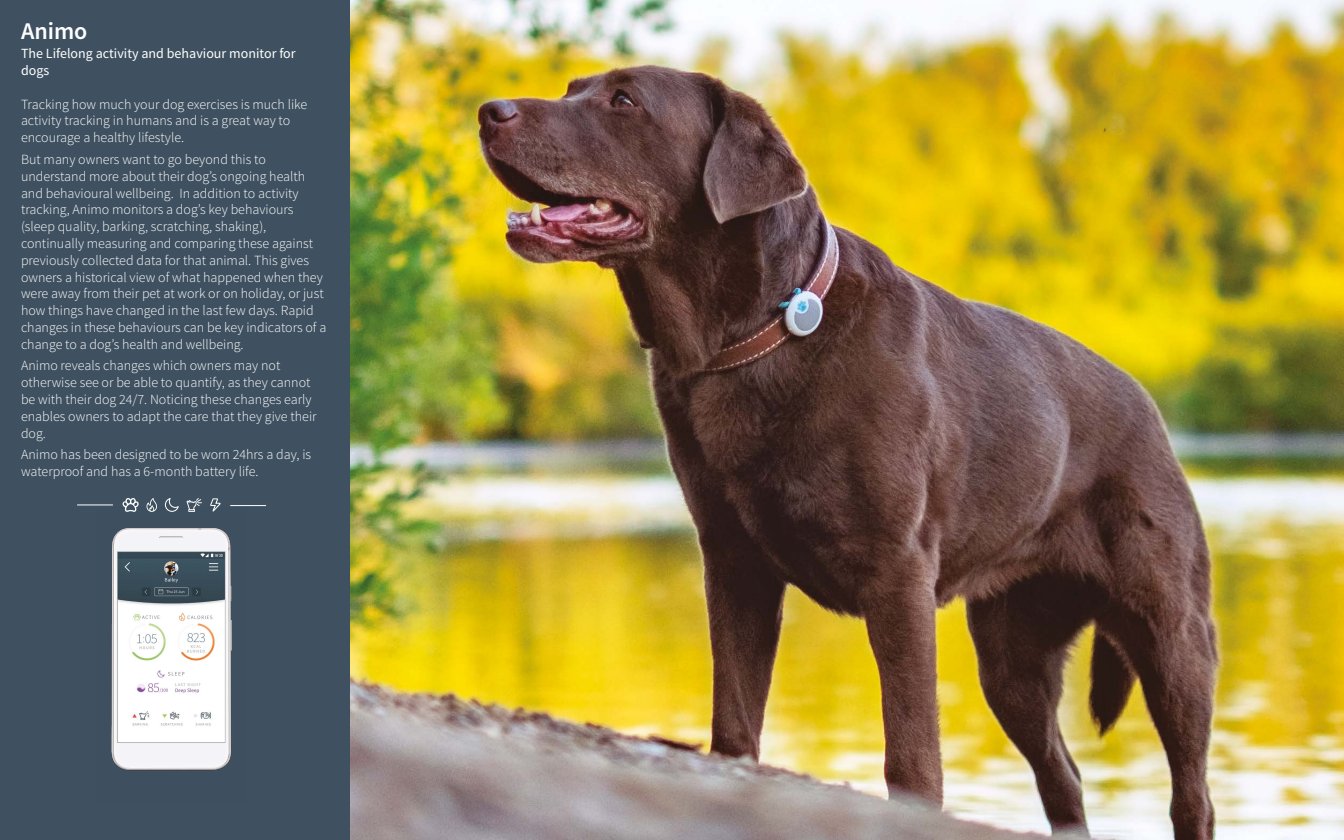
<style>
.page{position:relative;width:1344px;height:840px;background:#fff}
.page>*{position:absolute;margin:0;border:0;box-sizing:border-box;transform-origin:0 0}
.t1{font:600 23.97px "Source Sans Pro";color:#fff}
.t2{font:300 14px/16.8px "Source Sans Pro";color:#fff}
.t3{font:14px/16.8px "Source Sans Pro";color:#fff}
</style>
<div class="page">
<div style="left:0;top:0;width:350px;height:840px;background:#3f5160"></div>
<img style="left:350px;top:0;width:994px;height:840px">
<svg style="left:123px;top:498px;width:16px;height:9px"></svg>
<svg style="left:147px;top:498px;width:10px;height:9px"></svg>
<svg style="left:165px;top:498px;width:14px;height:9px"></svg>
<svg style="left:187px;top:498px;width:15px;height:9px"></svg>
<svg style="left:210px;top:498px;width:11px;height:9px"></svg>
<img style="left:111px;top:507px;width:121px;height:264px">
<hr style="left:77px;top:505px;width:36px;height:1px;background:#fff">
<hr style="left:230px;top:505px;width:36px;height:1px;background:#fff">
<h1 class="t1" style="left:21px;top:16px;width:68px">Animo</h1>
<p class="t3" style="left:21px;top:45px;width:276px">The Lifelong activity and behaviour monitor for dogs</p>
<p class="t2" style="left:21px;top:96px;width:288px">Tracking how much your dog exercises is much like activity tracking in humans and is a great way to encourage a healthy lifestyle.</p>
<p class="t2" style="left:21px;top:151px;width:307px">But many owners want to go beyond this to understand more about their dog’s ongoing health and behavioural wellbeing. In addition to activity tracking, Animo monitors a dog’s key behaviours (sleep quality, barking, scratching, shaking), continually measuring and comparing these against previously collected data for that animal. This gives owners a historical view of what happened when they were away from their pet at work or on holiday, or just how things have changed in the last few days. Rapid changes in these behaviours can be key indicators of a change to a dog’s health and wellbeing.</p>
<p class="t2" style="left:21px;top:358px;width:297px">Animo reveals changes which owners may not otherwise see or be able to quantify, as they cannot be with their dog 24/7. Noticing these changes early enables owners to adapt the care that they give their dog.</p>
<p class="t2" style="left:21px;top:446px;width:292px">Animo has been designed to be worn 24hrs a day, is waterproof and has a 6-month battery life.</p>
</div>
